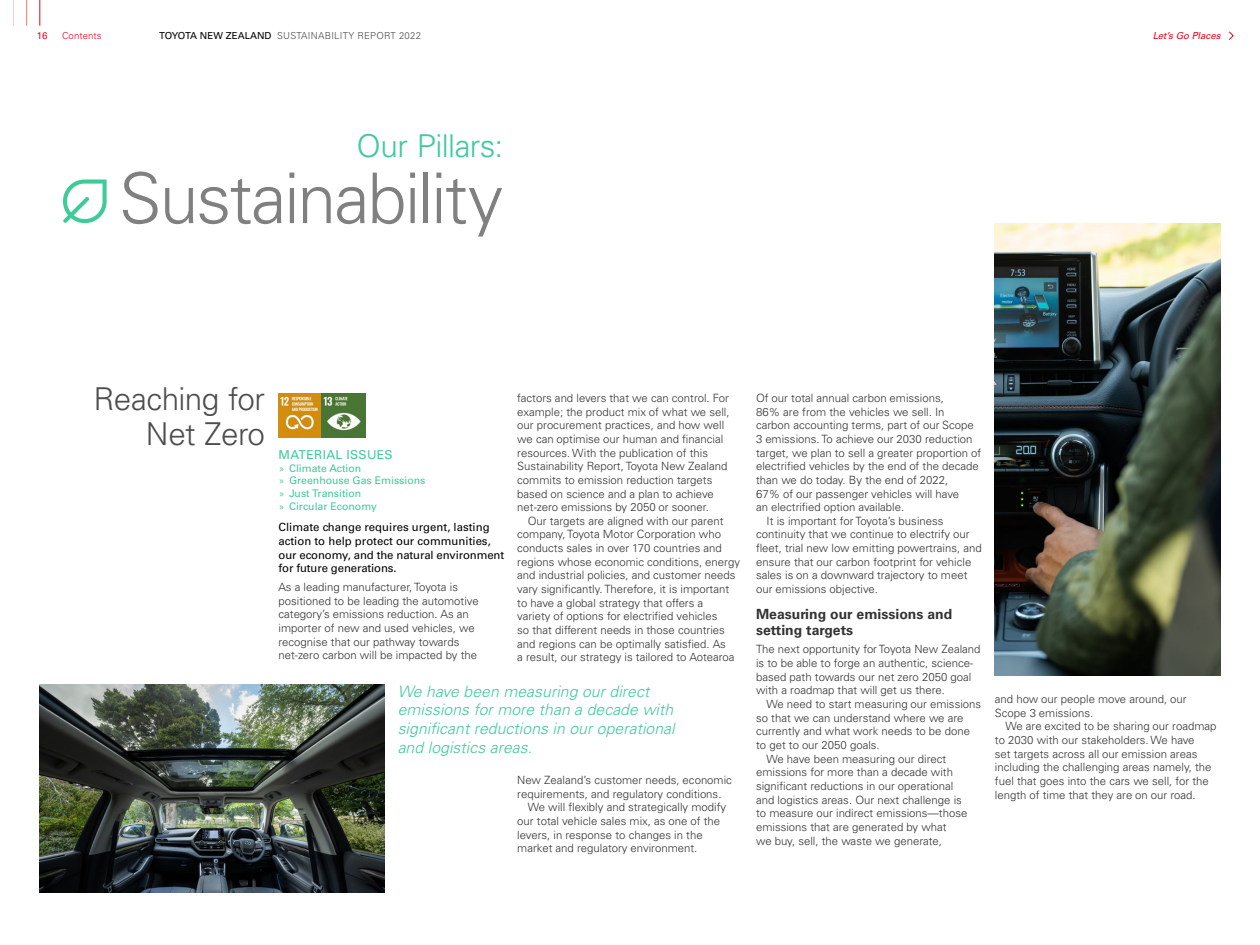
<style>
.page{position:relative;width:1260px;height:945px;background:#fff}
.page>*{position:absolute;margin:0;border:0;box-sizing:border-box;transform-origin:0 0}
.t1{font:300 70px "Univers LT Pro 45";letter-spacing:-.03em;color:#808080}
.t2{font:300 31.5px/35px "Univers LT Pro 45";letter-spacing:-.02em;color:#4d4d4d;text-align:right}
.t3{font:300 31.5px "Univers LT Pro 45";letter-spacing:-.015em;color:#3fca98}
.t4{font:italic 300 15.75px/18.9px "Univers LT Pro 45";letter-spacing:.005em;color:#3fca98}
.t5{font:700 14px/16.8px "Univers LT Pro 65";color:#333}
.t6{font:12.25px "Univers LT Pro 55 Roman";letter-spacing:.025em;color:#3fca98}
.t7{font:300 11.38px/13.7px "Univers LT Pro 45";color:#333}
.t8{font:11.38px/13.7px "Univers LT Pro 55 Roman";color:#000}
.t9{font:10.5px/12.6px "Univers LT Pro 55 Roman";color:#3fca98}
.t10{font:300 9.62px "Univers LT Pro 45";letter-spacing:.025em;color:#4d4d4d}
.t11{font:italic 9.62px "Univers LT Pro 55";color:#e40521}
.t12{font:300 9.62px "Univers LT Pro 45";letter-spacing:.01em;color:#e40521}
.t13{font:9.62px "Univers LT Pro 55 Roman";color:#e40521}
.s1{font-family:"Univers LT Pro 55 Roman";font-weight:400;color:#000}
.s2{font-family:"Myriad Pro"}
</style>
<div class="page">
<img style="left:39px;top:684px;width:346px;height:208px">
<img style="left:995px;top:223px;width:226px;height:452px">
<img style="left:279px;top:394px;width:86px;height:43px">
<svg style="left:63px;top:180px;width:44px;height:43px"></svg>
<svg style="left:26px;top:0;width:1px;height:26px"></svg>
<svg style="left:39px;top:0;width:1px;height:26px"></svg>
<svg style="left:13px;top:0;width:1px;height:26px"></svg>
<svg style="left:1229px;top:31px;width:5px;height:9px"></svg>
<p class="t13" style="left:37px;top:29px;width:12px">16</p>
<p class="t12" style="left:62px;top:30px;width:41px">Contents</p>
<p class="t10" style="left:159px;top:30px;width:263px"><span class="s1">TOYOTA NEW ZEALAND</span> SUSTAINABILITY REPORT 2022</p>
<p class="t11" style="left:1153px;top:29px;width:69px">Let’s Go Places</p>
<h2 class="t3" style="left:356px;top:126px;width:148px">Our Pillars:</h2>
<h1 class="t1" style="left:119px;top:152px;width:386px">Sustainability</h1>
<h2 class="t2" style="left:94px;top:381px;width:173px">Reaching for<br>Net Zero</h2>
<p class="t6" style="left:279px;top:446px;width:116px">MATERIAL ISSUES</p>
<p class="t9" style="left:279px;top:461px;width:148px"><span class="s2">»</span> Climate Action<br><span class="s2">»</span> Greenhouse Gas Emissions <span class="s2">»</span> Just Transition<br><span class="s2">»</span> Circular Economy</p>
<p class="t8" style="left:279px;top:520px;width:227px">Climate change requires urgent, lasting action to help protect our communities, our economy, and the natural environment for future generations.</p>
<p class="t7" style="left:279px;top:580px;width:202px">As a leading manufacturer, Toyota is positioned to be leading the automotive category’s emissions reduction. As an importer of new and used vehicles, we recognise that our pathway towards net-zero carbon will be impacted by the</p>
<p class="t7" style="left:517px;top:391px;width:214px">factors and levers that we can control. For example; the product mix of what we sell, our procurement practices, and how well we can optimise our human and financial resources. With the publication of this Sustainability Report, Toyota New Zealand commits to emission reduction targets based on science and a plan to achieve net-zero emissions by 2050 or sooner.</p>
<p class="t7" style="left:517px;top:514px;width:224px;text-indent:10px">Our targets are aligned with our parent company, Toyota Motor Corporation who conducts sales in over 170 countries and regions whose economic conditions, energy and industrial policies, and customer needs vary significantly. Therefore, it is important to have a global strategy that offers a<br>variety of options for electrified vehicles<br>so that different needs in those countries and regions can be optimally satisfied. As<br>a result, our strategy is tailored to Aotearoa</p>
<h3 class="t4" style="left:398px;top:682px;width:279px">We have been measuring our direct emissions for more than a decade with significant reductions in our operational and logistics areas.</h3>
<p class="t7" style="left:517px;top:773px;width:216px">New Zealand’s customer needs, economic</p>
<p class="t7" style="left:517px;top:787px;width:206px">requirements, and regulatory conditions.</p>
<p class="t7" style="left:528px;top:800px;width:200px">We will flexibly and strategically modify</p>
<p class="t7" style="left:517px;top:814px;width:204px">our total vehicle sales mix, as one of the</p>
<p class="t7" style="left:517px;top:828px;width:187px">levers, in response to changes in the</p>
<p class="t7" style="left:517px;top:841px;width:182px">market and regulatory environment.</p>
<p class="t7" style="left:756px;top:391px;width:189px">Of our total annual carbon emissions,</p>
<p class="t7" style="left:756px;top:404px;width:190px">86% are from the vehicles we sell. In</p>
<p class="t7" style="left:756px;top:418px;width:219px">carbon accounting terms, part of our Scope</p>
<p class="t7" style="left:756px;top:432px;width:218px">3 emissions. To achieve our 2030 reduction</p>
<p class="t7" style="left:756px;top:445px;width:227px">target, we plan to sell a greater proportion of</p>
<p class="t7" style="left:756px;top:459px;width:224px">electrified vehicles by the end of the decade</p>
<p class="t7" style="left:756px;top:473px;width:194px">than we do today. By the end of 2022,</p>
<p class="t7" style="left:756px;top:486px;width:205px">67% of our passenger vehicles will have</p>
<p class="t7" style="left:756px;top:500px;width:150px">an electrified option available.</p>
<p class="t7" style="left:767px;top:514px;width:178px">It is important for Toyota’s business</p>
<p class="t7" style="left:756px;top:527px;width:215px">continuity that we continue to electrify our</p>
<p class="t7" style="left:756px;top:541px;width:227px">fleet, trial new low emitting powertrains, and</p>
<p class="t7" style="left:756px;top:555px;width:217px">ensure that our carbon footprint for vehicle</p>
<p class="t7" style="left:756px;top:568px;width:213px">sales is on a downward trajectory to meet</p>
<p class="t7" style="left:756px;top:582px;width:123px">our emissions objective.</p>
<p class="t5" style="left:756px;top:605px;width:198px">Measuring our emissions and setting targets</p>
<p class="t7" style="left:756px;top:642px;width:226px">The next opportunity for Toyota New Zealand is to be able to forge an authentic, science&shy;based path towards our net zero 2050 goal with a roadmap that will get us there.</p>
<p class="t7" style="left:767px;top:697px;width:216px">We need to start measuring our emissions</p>
<p class="t7" style="left:756px;top:711px;width:209px">so that we can understand where we are</p>
<p class="t7" style="left:756px;top:724px;width:215px">currently and what work needs to be done</p>
<p class="t7" style="left:756px;top:738px;width:125px">to get to our 2050 goals.</p>
<p class="t7" style="left:767px;top:752px;width:181px">We have been measuring our direct</p>
<p class="t7" style="left:756px;top:765px;width:199px">emissions for more than a decade with</p>
<p class="t7" style="left:756px;top:779px;width:199px">significant reductions in our operational</p>
<p class="t7" style="left:756px;top:792px;width:207px">and logistics areas. Our next challenge is</p>
<p class="t7" style="left:756px;top:806px;width:213px">to measure our indirect emissions—those</p>
<p class="t7" style="left:756px;top:820px;width:192px">emissions that are generated by what</p>
<p class="t7" style="left:756px;top:833px;width:188px">we buy, sell, the waste we generate,</p>
<p class="t7" style="left:995px;top:692px;width:193px">and how our people move around, our<br>Scope 3 emissions.</p>
<p class="t7" style="left:995px;top:719px;width:223px;text-indent:10px">We are excited to be sharing our roadmap to 2030 with our stakeholders. We have<br>set targets across all our emission areas including the challenging areas namely, the fuel that goes into the cars we sell, for the length of time that they are on our road.</p>
</div>
